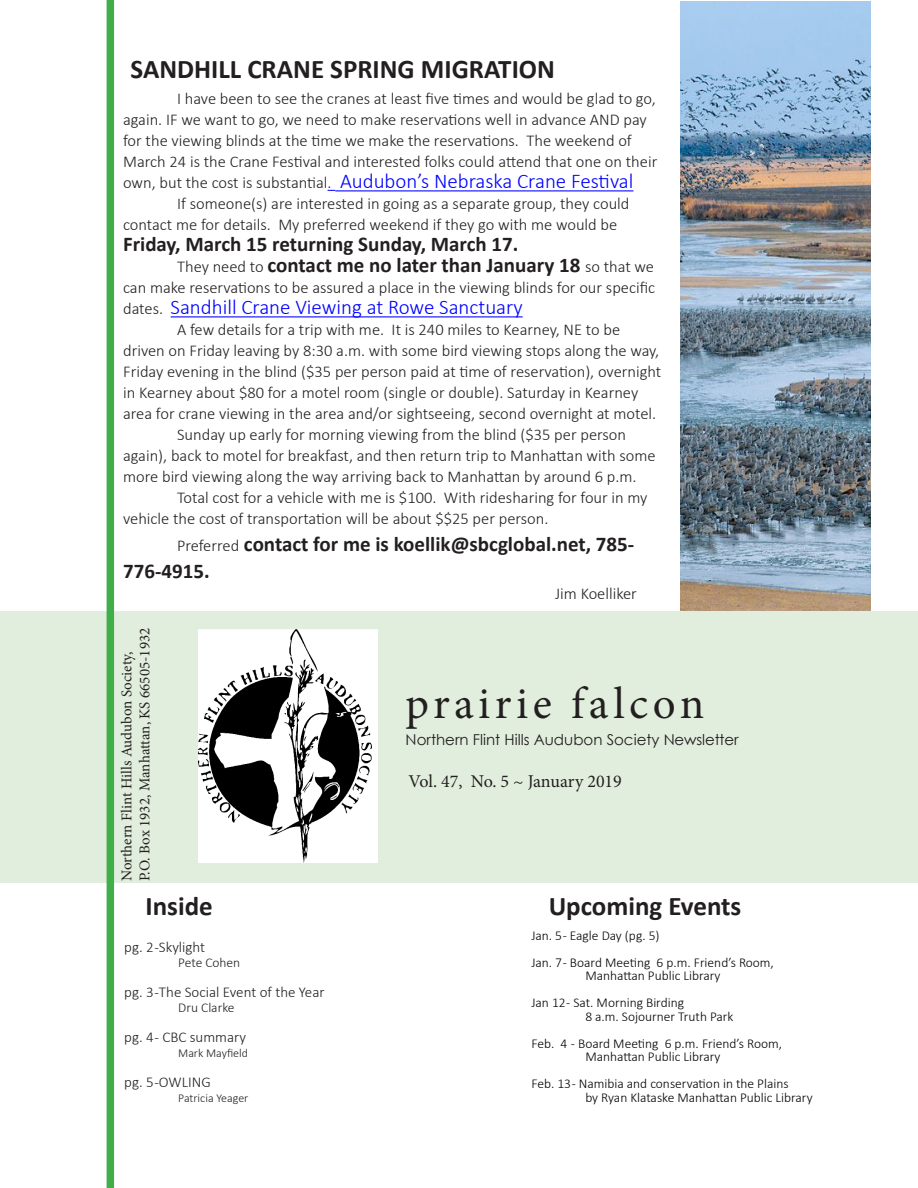
<style>
.page{position:relative;width:918px;height:1188px;background:#fff}
.page>*{position:absolute;margin:0;border:0;box-sizing:border-box;transform-origin:0 0}
.t1{font:45px "Minion Pro";letter-spacing:.1em;color:#231f20}
.t2{font:700 27px "Calibri";color:#231f20}
.t3{font:700 21px/27px "Calibri";color:#231f20}
.t4{font:300 21px "Calibri";color:#00f}
.t5{font:18px "Minion Pro";letter-spacing:-.005em;color:#231f20}
.t6{font:300 16.5px/21px "Calibri";color:#231f20}
.t7{font:15px/18px "Minion Pro";color:#231f20}
.t8{font:300 15px "Calibri";color:#231f20}
.t9{font:15px "Century Gothic";color:#231f20}
.t10{font:300 13.5px "Calibri";color:#000}
.t11{font:300 13.5px "Calibri";color:#231f20}
.t12{font:300 12px "Calibri";color:#231f20}
.s1{font-size:16.5px;color:#231f20}
.s2{font-size:16.5px}
.s3{font-weight:300;font-size:16.5px}
</style>
<div class="page">
<div style="left:0;top:611px;width:918px;height:272px;background:#e1eedd"></div>
<div style="left:107px;top:0;width:7px;height:1188px;background:#40ae49"></div>
<img style="left:199px;top:629px;width:178px;height:234px">
<hr style="left:335px;top:190px;width:298px;height:1px;background:#00f">
<hr style="left:171px;top:316px;width:352px;height:1px;background:#00f">
<img style="left:680px;top:1px;width:190px;height:609px">
<p class="t2" style="left:131px;top:49px;width:426px">SANDHILL CRANE SPRING MIGRATION</p>
<p class="t6" style="left:123px;top:88px;width:536px;text-indent:54px">I have been to see the cranes at least five times and would be glad to go, again. IF we want to go, we need to make reservations well in advance AND pay for the viewing blinds at the time we make the reservations. The weekend of March 24 is the Crane Festival and interested folks could attend that one on their</p>
<p class="t4" style="left:123px;top:168px;width:512px"><span class="s1">own, but the cost is substantial</span><span class="s2">.</span> Audubon’s Nebraska Crane Festival</p>
<p class="t6" style="left:123px;top:193px;width:508px;text-indent:54px">If someone(s) are interested in going as a separate group, they could contact me for details. My preferred weekend if they go with me would be</p>
<p class="t3" style="left:123px;top:230px;width:397px">Friday, March 15 returning Sunday, March 17.</p>
<p class="t3" style="left:177px;top:251px;width:478px"><span class="s3">They need to</span> contact me no later than January 18 <span class="s3">so that we</span></p>
<p class="t6" style="left:123px;top:277px;width:534px">can make reservations to be assured a place in the viewing blinds for our specific</p>
<p class="t4" style="left:123px;top:294px;width:401px"><span class="s1">dates.</span> Sandhill Crane Viewing at Rowe Sanctuary</p>
<p class="t6" style="left:123px;top:319px;width:540px;text-indent:54px">A few details for a trip with me. It is 240 miles to Kearney, NE to be driven on Friday leaving by 8:30 a.m. with some bird viewing stops along the way, Friday evening in the blind ($35 per person paid at time of reservation), overnight in Kearney about $80 for a motel room (single or double). Saturday in Kearney area for crane viewing in the area and/or sightseeing, second overnight at motel.</p>
<p class="t6" style="left:123px;top:424px;width:534px;text-indent:54px">Sunday up early for morning viewing from the blind ($35 per person again), back to motel for breakfast, and then return trip to Manhattan with some more bird viewing along the way arriving back to Manhattan by around 6 p.m.</p>
<p class="t6" style="left:123px;top:487px;width:526px;text-indent:54px">Total cost for a vehicle with me is $100. With ridesharing for four in my vehicle the cost of transportation will be about $$25 per person.</p>
<p class="t3" style="left:123px;top:530px;width:513px;text-indent:54px"><span class="s3">Preferred</span> contact for me is koellik@sbcglobal.net, 785-<br>776-4915.</p>
<p class="t6" style="left:555px;top:583px;width:83px">Jim Koelliker</p>
<p class="t7" style="left:118px;top:881px;width:255px;rotate:-90deg">Northern Flint Hills Audubon Society,<br>P.O. Box 1932, Manhattan, KS 66505-1932</p>
<h1 class="t1" style="left:406px;top:673px;width:300px">prairie falcon</h1>
<p class="t9" style="left:406px;top:729px;width:335px">Northern Flint Hills Audubon Society Newsletter</p>
<p class="t5" style="left:409px;top:770px;width:215px">Vol. 47, No. 5 ~ January 2019</p>
<p class="t2" style="left:146px;top:887px;width:69px">Inside</p>
<p class="t2" style="left:549px;top:887px;width:194px">Upcoming Events</p>
<p class="t8" style="left:124px;top:938px;width:83px">pg. 2 -Skylight</p>
<p class="t11" style="left:178px;top:954px;width:64px">Pete Cohen</p>
<p class="t8" style="left:124px;top:983px;width:202px">pg. 3 -The Social Event of the Year</p>
<p class="t11" style="left:178px;top:999px;width:58px">Dru Clarke</p>
<p class="t8" style="left:124px;top:1028px;width:123px">pg. 4 - CBC summary</p>
<p class="t12" style="left:178px;top:1046px;width:71px">Mark Mayfield</p>
<p class="t8" style="left:124px;top:1073px;width:88px">pg. 5 -OWLING</p>
<p class="t12" style="left:178px;top:1091px;width:72px">Patricia Yeager</p>
<p class="t10" style="left:531px;top:927px;width:130px">Jan. 5 - Eagle Day (pg. 5)</p>
<p class="t10" style="left:531px;top:954px;width:244px">Jan. 7 - Board Meeting 6 p.m. Friend’s Room,</p>
<p class="t10" style="left:585px;top:967px;width:137px">Manhattan Public Library</p>
<p class="t10" style="left:531px;top:994px;width:154px">Jan 12 - Sat. Morning Birding</p>
<p class="t10" style="left:585px;top:1008px;width:150px">8 a.m. Sojourner Truth Park</p>
<p class="t10" style="left:531px;top:1035px;width:252px">Feb. 4 - Board Meeting 6 p.m. Friend’s Room,</p>
<p class="t10" style="left:585px;top:1048px;width:137px">Manhattan Public Library</p>
<p class="t10" style="left:531px;top:1075px;width:259px">Feb. 13 - Namibia and conservation in the Plains</p>
<p class="t10" style="left:585px;top:1089px;width:229px">by Ryan Klataske Manhattan Public Library</p>
</div>
